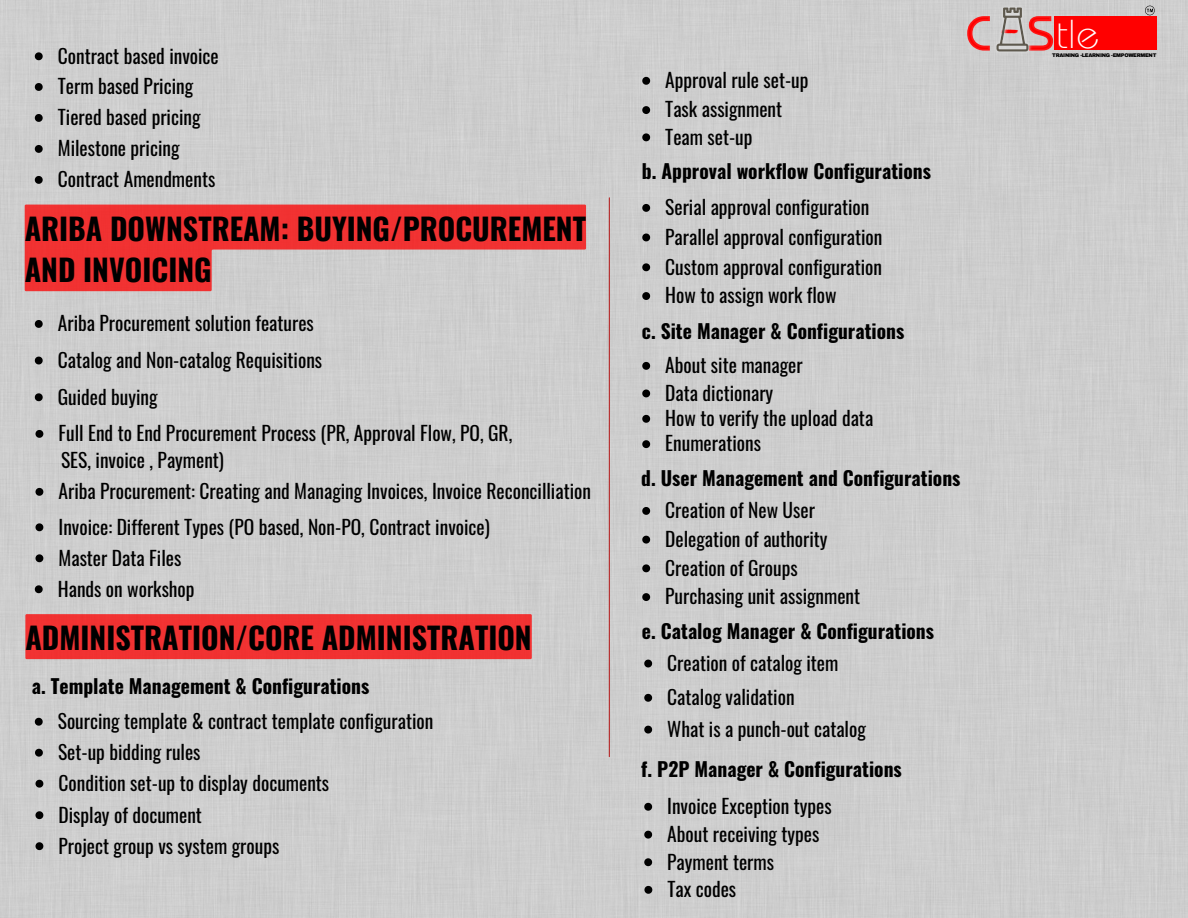
<style>
.page{position:relative;width:1188px;height:918px;background:#cecece}
.page>*{position:absolute;margin:0;border:0;box-sizing:border-box;transform-origin:0 0}
.t1{font:300 40.2px "Bauhaus Pro";color:#fff}
.t2{font:700 30px/41.7px "Oswald";color:#000}
.t3{font:19.5px "Oswald";color:#000}
.t4{font:700 19.5px "Oswald";color:#000}
.t5{font:900 5.25px "Archivo";letter-spacing:-.05em;color:#000}
.s1{font-size:44.4px;color:rgb(0 0 0/0)}
</style>
<div class="page">
<div style="left:1054px;top:17px;width:103px;height:33px;background:#f00"></div>
<svg style="left:965px;top:14px;width:26px;height:38px"></svg>
<svg style="left:1033px;top:14px;width:23px;height:39px"></svg>
<img style="left:991px;top:0;width:42px;height:59px">
<svg style="left:1145px;top:6px;width:10px;height:9px"></svg>
<svg style="left:35px;top:52px;width:8px;height:8px"></svg>
<svg style="left:35px;top:83px;width:8px;height:8px"></svg>
<svg style="left:35px;top:114px;width:8px;height:8px"></svg>
<svg style="left:35px;top:145px;width:8px;height:8px"></svg>
<svg style="left:35px;top:176px;width:8px;height:8px"></svg>
<svg style="left:25px;top:205px;width:561px;height:86px;fill:#f13232"></svg>
<hr style="left:609px;top:198px;width:1px;height:559px;background:#b62929">
<svg style="left:35px;top:320px;width:8px;height:8px"></svg>
<svg style="left:35px;top:357px;width:8px;height:7px"></svg>
<svg style="left:35px;top:393px;width:8px;height:8px"></svg>
<svg style="left:35px;top:430px;width:8px;height:8px"></svg>
<svg style="left:35px;top:488px;width:8px;height:8px"></svg>
<svg style="left:35px;top:523px;width:8px;height:8px"></svg>
<svg style="left:35px;top:554px;width:8px;height:8px"></svg>
<svg style="left:35px;top:585px;width:8px;height:8px"></svg>
<div style="left:25px;top:614px;width:507px;height:45px;background:#f13232"></div>
<svg style="left:35px;top:718px;width:8px;height:8px"></svg>
<svg style="left:35px;top:749px;width:8px;height:8px"></svg>
<svg style="left:35px;top:780px;width:8px;height:8px"></svg>
<svg style="left:35px;top:811px;width:8px;height:8px"></svg>
<svg style="left:35px;top:842px;width:8px;height:8px"></svg>
<svg style="left:642px;top:77px;width:8px;height:8px"></svg>
<svg style="left:642px;top:106px;width:8px;height:8px"></svg>
<svg style="left:642px;top:133px;width:8px;height:8px"></svg>
<svg style="left:642px;top:204px;width:8px;height:8px"></svg>
<svg style="left:642px;top:234px;width:8px;height:7px"></svg>
<svg style="left:642px;top:263px;width:8px;height:8px"></svg>
<svg style="left:642px;top:292px;width:8px;height:8px"></svg>
<svg style="left:642px;top:362px;width:8px;height:8px"></svg>
<svg style="left:642px;top:390px;width:8px;height:7px"></svg>
<svg style="left:642px;top:415px;width:8px;height:8px"></svg>
<svg style="left:642px;top:440px;width:8px;height:8px"></svg>
<svg style="left:642px;top:507px;width:8px;height:8px"></svg>
<svg style="left:642px;top:536px;width:8px;height:8px"></svg>
<svg style="left:642px;top:564px;width:8px;height:8px"></svg>
<svg style="left:642px;top:593px;width:8px;height:8px"></svg>
<svg style="left:644px;top:660px;width:8px;height:7px"></svg>
<svg style="left:644px;top:694px;width:8px;height:8px"></svg>
<svg style="left:644px;top:726px;width:8px;height:8px"></svg>
<svg style="left:644px;top:803px;width:8px;height:8px"></svg>
<svg style="left:644px;top:831px;width:8px;height:8px"></svg>
<svg style="left:644px;top:858px;width:8px;height:8px"></svg>
<svg style="left:644px;top:886px;width:8px;height:8px"></svg>
<p class="t3" style="left:58px;top:40px;width:163px">Contract based invoice</p>
<p class="t3" style="left:58px;top:71px;width:137px">Term based Pricing</p>
<p class="t3" style="left:58px;top:102px;width:144px">Tiered based pricing</p>
<h3 class="t3" style="left:58px;top:133px;width:123px">Milestone pricing</h3>
<p class="t3" style="left:58px;top:164px;width:159px">Contract Amendments</p>
<p class="t2" style="left:25px;top:206px;width:563px">ARIBA DOWNSTREAM: BUYING/PROCUREMENT<br>AND INVOICING</p>
<p class="t3" style="left:58px;top:308px;width:258px">Ariba Procurement solution features</p>
<p class="t3" style="left:58px;top:345px;width:266px">Catalog and Non-catalog Requisitions</p>
<p class="t3" style="left:58px;top:381px;width:101px">Guided buying</p>
<p class="t3" style="left:59px;top:418px;width:455px">Full End to End Procurement Process (PR, Approval Flow, PO, GR,</p>
<p class="t3" style="left:61px;top:445px;width:164px">SES, invoice , Payment)</p>
<p class="t3" style="left:59px;top:476px;width:534px">Ariba Procurement: Creating and Managing Invoices, Invoice Reconcilliation</p>
<p class="t3" style="left:59px;top:511px;width:433px">Invoice: Different Types (PO based, Non-PO, Contract invoice)</p>
<h3 class="t3" style="left:59px;top:542px;width:124px">Master Data Files</h3>
<h4 class="t3" style="left:58px;top:573px;width:138px">Hands on workshop</h4>
<p class="t2" style="left:25px;top:616px;width:508px">ADMINISTRATION/CORE ADMINISTRATION</p>
<p class="t4" style="left:32px;top:670px;width:339px">a. Template Management &amp; Configurations</p>
<p class="t3" style="left:58px;top:706px;width:377px">Sourcing template &amp; contract template configuration</p>
<p class="t3" style="left:58px;top:737px;width:144px">Set-up bidding rules</p>
<p class="t3" style="left:59px;top:768px;width:272px">Condition set-up to display documents</p>
<p class="t3" style="left:59px;top:799px;width:145px">Display of document</p>
<p class="t3" style="left:59px;top:830px;width:222px">Project group vs system groups</p>
<p class="t3" style="left:665px;top:65px;width:145px">Approval rule set-up</p>
<p class="t3" style="left:665px;top:94px;width:118px">Task assignment</p>
<h1 class="t3" style="left:665px;top:121px;width:89px">Team set-up</h1>
<h2 class="t4" style="left:642px;top:156px;width:291px">b. Approval workflow Configurations</h2>
<h4 class="t3" style="left:665px;top:192px;width:206px">Serial approval configuration</h4>
<p class="t3" style="left:665px;top:222px;width:219px">Parallel approval configuration</p>
<p class="t3" style="left:665px;top:251px;width:218px">Custom approval configuration</p>
<p class="t3" style="left:665px;top:280px;width:173px">How to assign work flow</p>
<p class="t4" style="left:642px;top:316px;width:264px">c. Site Manager &amp; Configurations</p>
<h4 class="t3" style="left:665px;top:350px;width:139px">About site manager</h4>
<p class="t3" style="left:665px;top:378px;width:109px">Data dictionary</p>
<p class="t3" style="left:665px;top:403px;width:210px">How to verify the upload data</p>
<p class="t3" style="left:665px;top:428px;width:97px">Enumerations</p>
<p class="t4" style="left:641px;top:463px;width:321px">d. User Management and Configurations</p>
<p class="t3" style="left:665px;top:495px;width:151px">Creation of New User</p>
<p class="t3" style="left:665px;top:524px;width:164px">Delegation of authority</p>
<p class="t3" style="left:665px;top:552px;width:134px">Creation of Groups</p>
<p class="t3" style="left:665px;top:581px;width:196px">Purchasing unit assignment</p>
<p class="t4" style="left:642px;top:615px;width:294px">e. Catalog Manager &amp; Configurations</p>
<p class="t3" style="left:667px;top:648px;width:173px">Creation of catalog item</p>
<p class="t3" style="left:667px;top:682px;width:129px">Catalog validation</p>
<p class="t3" style="left:667px;top:714px;width:200px">What is a punch-out catalog</p>
<p class="t4" style="left:641px;top:753px;width:262px">f. P2P Manager &amp; Configurations</p>
<h4 class="t3" style="left:667px;top:791px;width:166px">Invoice Exception types</h4>
<p class="t3" style="left:667px;top:819px;width:154px">About receiving types</p>
<p class="t3" style="left:667px;top:846px;width:108px">Payment terms</p>
<p class="t3" style="left:667px;top:874px;width:70px">Tax codes</p>
<p class="t1" style="left:967px;top:20px;width:133px"><span class="s1">C S</span>tle</p>
<p class="t5" style="left:1052px;top:53px;width:106px">TRAINING -LEARNING -EMPOWERMENT</p>
</div>
